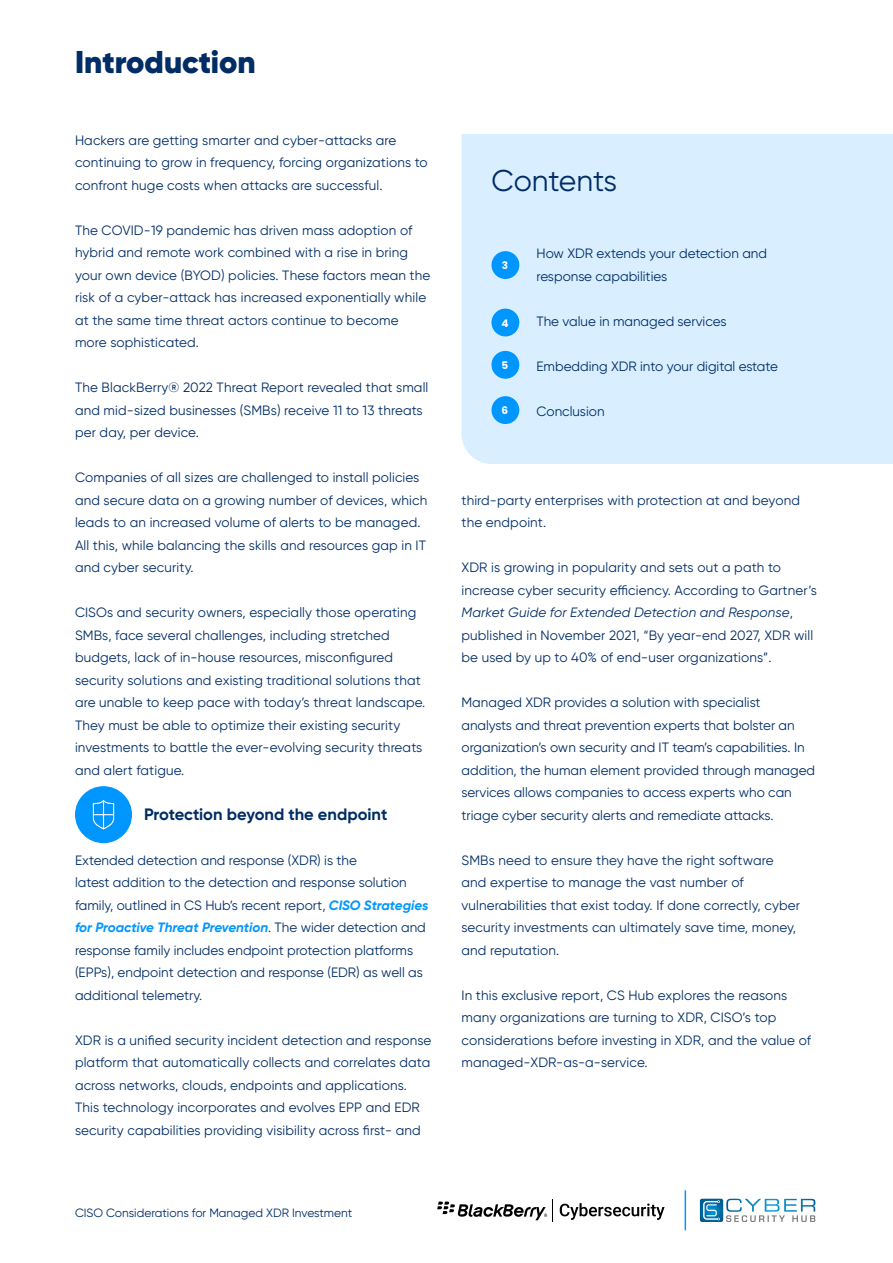
<style>
.page{position:relative;width:893px;height:1263px;background:#fff}
.page>*{position:absolute;margin:0;border:0;box-sizing:border-box;transform-origin:0 0}
.t1{font:900 31.5px "Gilroy";color:#002d65}
.t2{font:30px "Gilroy";color:#002d65}
.t3{font:700 16.5px "Gilroy";color:#002d65}
.t4{font:13.5px/22.5px "Gilroy";letter-spacing:.01em;color:#002d65}
.t5{font:12px "Gilroy";color:#002d65}
.t6{font:700 10.5px "Poppins";color:#fff}
.s1{font-weight:700;font-style:italic;color:#0096ff}
.s2{font-style:italic}
</style>
<div class="page">
<hr style="left:685px;top:1190px;width:1px;height:40px;background:#0096ff">
<svg style="left:700px;top:1199px;width:115px;height:23px"></svg>
<svg style="left:437px;top:1199px;width:116px;height:22px"></svg>
<svg style="left:560px;top:1203px;width:104px;height:17px"></svg>
<div style="left:461px;top:134px;width:432px;height:330px;background:#d9efff"></div>
<div style="left:75px;top:786px;width:57px;height:57px;background:#0096ff;border-radius:50%"></div>
<svg style="left:92px;top:800px;width:23px;height:30px"></svg>
<div style="left:491px;top:309px;width:28px;height:27px;background:#0096ff;border-radius:50%"></div>
<div style="left:491px;top:351px;width:28px;height:28px;background:#0096ff;border-radius:50%"></div>
<div style="left:491px;top:396px;width:28px;height:28px;background:#0096ff;border-radius:50%"></div>
<div style="left:491px;top:243px;width:326px;height:42px;background:#d9efff;border-radius:2px"></div>
<svg style="left:491px;top:314px;width:326px;height:16px;background:#c7e7ff"></svg>
<svg style="left:491px;top:359px;width:326px;height:16px;background:#c7e7ff"></svg>
<svg style="left:491px;top:404px;width:326px;height:16px;background:#c7e7ff"></svg>
<p class="t1" style="left:75px;top:42px;width:182px">Introduction</p>
<p class="t4" style="left:75px;top:129px;width:354px">Hackers are getting smarter and cyber-attacks are continuing to grow in frequency, forcing organizations to confront huge costs when attacks are successful.</p>
<p class="t4" style="left:75px;top:219px;width:357px">The COVID-19 pandemic has driven mass adoption of hybrid and remote work combined with a rise in bring your own device (BYOD) policies. These factors mean the risk of a cyber-attack has increased exponentially while at the same time threat actors continue to become more sophisticated.</p>
<p class="t4" style="left:75px;top:376px;width:355px">The BlackBerry® 2022 Threat Report revealed that small and mid-sized businesses (SMBs) receive 11 to 13 threats per day, per device.</p>
<p class="t4" style="left:75px;top:466px;width:354px">Companies of all sizes are challenged to install policies and secure data on a growing number of devices, which leads to an increased volume of alerts to be managed.<br>All this, while balancing the skills and resources gap in IT and cyber security.</p>
<p class="t4" style="left:75px;top:601px;width:352px">CISOs and security owners, especially those operating SMBs, face several challenges, including stretched budgets, lack of in-house resources, misconfigured security solutions and existing traditional solutions that are unable to keep pace with today’s threat landscape.<br>They must be able to optimize their existing security investments to battle the ever-evolving security threats and alert fatigue.</p>
<p class="t3" style="left:144px;top:804px;width:245px">Protection beyond the endpoint</p>
<p class="t4" style="left:75px;top:849px;width:283px">Extended detection and response (XDR) is the</p>
<p class="t4" style="left:75px;top:871px;width:355px">latest addition to the detection and response solution family, outlined in CS Hub’s recent report, <span class="s1">CISO Strategies for Proactive Threat Prevention</span>. The wider detection and response family includes endpoint protection platforms (EPPs), endpoint detection and response (EDR) as well as additional telemetry.</p>
<p class="t4" style="left:75px;top:1029px;width:358px">XDR is a unified security incident detection and response platform that automatically collects and correlates data across networks, clouds, endpoints and applications.<br>This technology incorporates and evolves EPP and EDR security capabilities providing visibility across first- and</p>
<p class="t5" style="left:75px;top:1205px;width:279px">CISO Considerations for Managed XDR Investment</p>
<p class="t2" style="left:491px;top:162px;width:127px">Contents</p>
<p class="t6" style="left:502px;top:259px;width:8px">3</p>
<p class="t6" style="left:501px;top:317px;width:9px">4</p>
<p class="t6" style="left:501px;top:359px;width:8px">5</p>
<p class="t6" style="left:502px;top:404px;width:8px">6</p>
<p class="t4" style="left:536px;top:242px;width:232px">How XDR extends your detection and</p>
<p class="t4" style="left:536px;top:265px;width:132px">response capabilities</p>
<p class="t4" style="left:536px;top:310px;width:191px">The value in managed services</p>
<p class="t4" style="left:536px;top:355px;width:243px">Embedding XDR into your digital estate</p>
<p class="t4" style="left:536px;top:400px;width:70px">Conclusion</p>
<p class="t4" style="left:461px;top:489px;width:340px">third-party enterprises with protection at and beyond the endpoint.</p>
<p class="t4" style="left:461px;top:556px;width:357px">XDR is growing in popularity and sets out a path to increase cyber security efficiency. According to Gartner’s <span class="s2">Market Guide for Extended Detection and Response</span>, published in November 2021, “By year-end 2027, XDR will be used by up to 40% of end-user organizations”.</p>
<p class="t4" style="left:461px;top:691px;width:355px">Managed XDR provides a solution with specialist<br>analysts and threat prevention experts that bolster an organization’s own security and IT team’s capabilities. In addition, the human element provided through managed services allows companies to access experts who can triage cyber security alerts and remediate attacks.</p>
<p class="t4" style="left:461px;top:849px;width:314px">SMBs need to ensure they have the right software</p>
<p class="t4" style="left:461px;top:871px;width:340px">and expertise to manage the vast number of vulnerabilities that exist today. If done correctly, cyber security investments can ultimately save time, money, and reputation.</p>
<p class="t4" style="left:461px;top:984px;width:351px">In this exclusive report, CS Hub explores the reasons many organizations are turning to XDR, CISO’s top considerations before investing in XDR, and the value of managed-XDR-as-a-service.</p>
</div>
